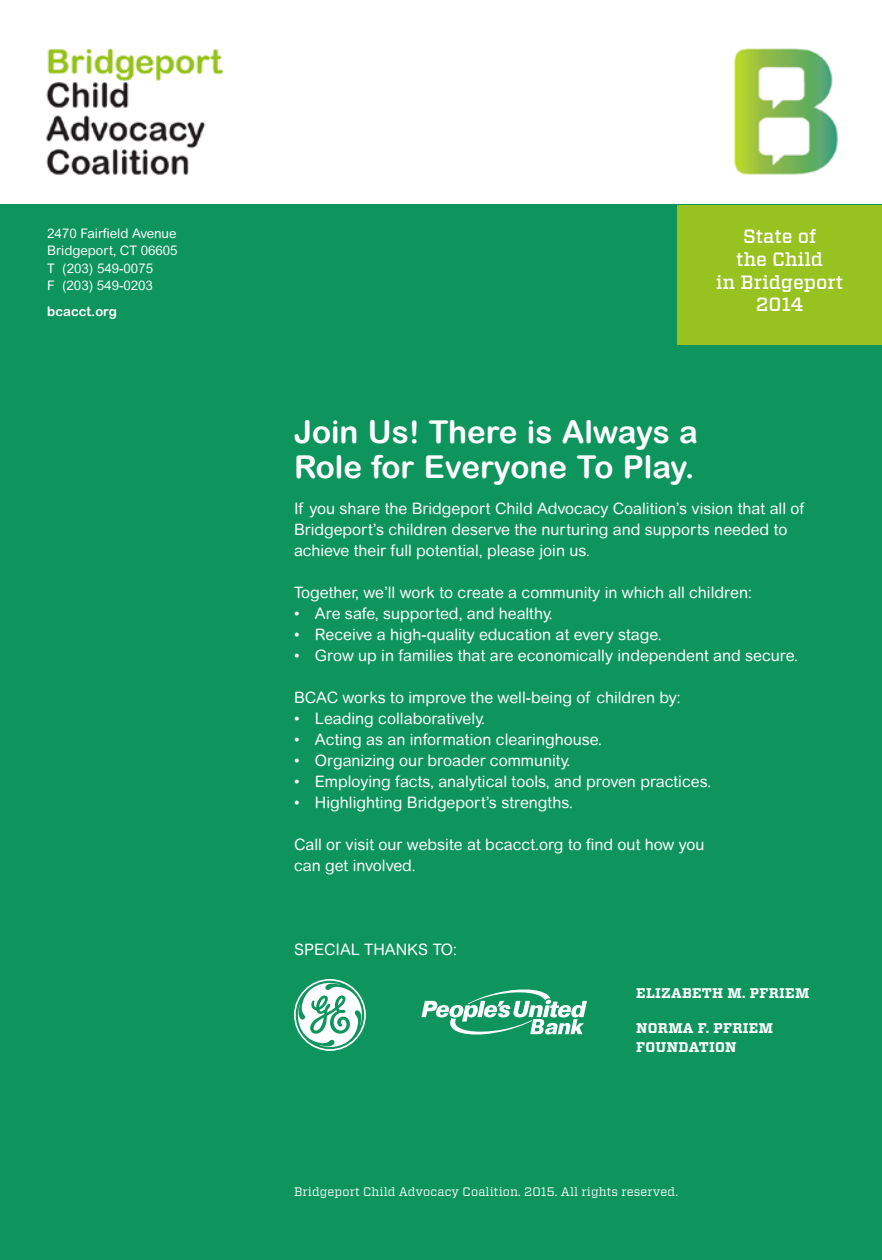
<style>
.page{position:relative;width:882px;height:1260px;background:#fff}
.page>*{position:absolute;margin:0;border:0;box-sizing:border-box;transform-origin:0 0}
.t1{font:700 31.5px/35px "Arial Rounded MT";color:#fff}
.t2{font:500 19.25px/22.8px "Vitesse";color:#fff;text-align:center}
.t3{font:15.75px/21px "Arial Rounded MT";color:#fff}
.t4{font:700 14px/19.2px "Vitesse";letter-spacing:.02em;color:#fff}
.t5{font:13.12px/17.5px "Arial Rounded MT";color:#fff}
.t6{font:700 13.12px "Arial Rounded MT";color:#fff}
.t7{font:12.25px "Vitesse";letter-spacing:.01em;color:#fff}
</style>
<div class="page">
<div style="left:0;top:205px;width:882px;height:1055px;background:#0e955e"></div>
<div style="left:677px;top:205px;width:205px;height:140px;background:#98c21f"></div>
<svg style="left:294px;top:979px;width:72px;height:72px"></svg>
<svg style="left:421px;top:989px;width:166px;height:46px"></svg>
<img style="left:46px;top:48px;width:792px;height:127px">
<p class="t5" style="left:47px;top:224px;width:132px">2470 Fairfield Avenue<br>Bridgeport, CT 06605<br>T (203) 549-0075<br>F (203) 549-0203</p>
<p class="t6" style="left:47px;top:303px;width:71px">bcacct.org</p>
<p class="t2" style="left:716px;top:225px;width:129px">State of<br>the Child<br>in Bridgeport<br>2014</p>
<h1 class="t1" style="left:294px;top:414px;width:405px">Join Us! There is Always a<br>Role for Everyone To Play.</h1>
<p class="t3" style="left:294px;top:498px;width:512px">If you share the Bridgeport Child Advocacy Coalition’s vision that all of<br>Bridgeport’s children deserve the nurturing and supports needed to achieve their full potential, please join us.</p>
<p class="t3" style="left:294px;top:582px;width:459px">Together, we’ll work to create a community in which all children:</p>
<p class="t3" style="left:294px;top:603px;width:260px">• Are safe, supported, and healthy.</p>
<p class="t3" style="left:294px;top:624px;width:369px">• Receive a high-quality education at every stage.</p>
<p class="t3" style="left:294px;top:645px;width:505px">• Grow up in families that are economically independent and secure.</p>
<p class="t3" style="left:294px;top:687px;width:388px">BCAC works to improve the well-being of children by:</p>
<p class="t3" style="left:294px;top:708px;width:192px">• Leading collaboratively.</p>
<p class="t3" style="left:294px;top:729px;width:309px">• Acting as an information clearinghouse.</p>
<p class="t3" style="left:294px;top:750px;width:278px">• Organizing our broader community.</p>
<p class="t3" style="left:294px;top:771px;width:419px">• Employing facts, analytical tools, and proven practices.</p>
<p class="t3" style="left:294px;top:792px;width:280px">• Highlighting Bridgeport’s strengths.</p>
<p class="t3" style="left:294px;top:834px;width:412px">Call or visit our website at bcacct.org to find out how you can get involved.</p>
<p class="t3" style="left:294px;top:939px;width:164px">SPECIAL THANKS TO:</p>
<p class="t4" style="left:636px;top:983px;width:175px">ELIZABETH M. PFRIEM</p>
<p class="t4" style="left:636px;top:1018px;width:138px">NORMA F. PFRIEM<br>FOUNDATION</p>
<p class="t7" style="left:294px;top:1184px;width:385px">Bridgeport Child Advocacy Coalition. 2015. All rights reserved.</p>
</div>
